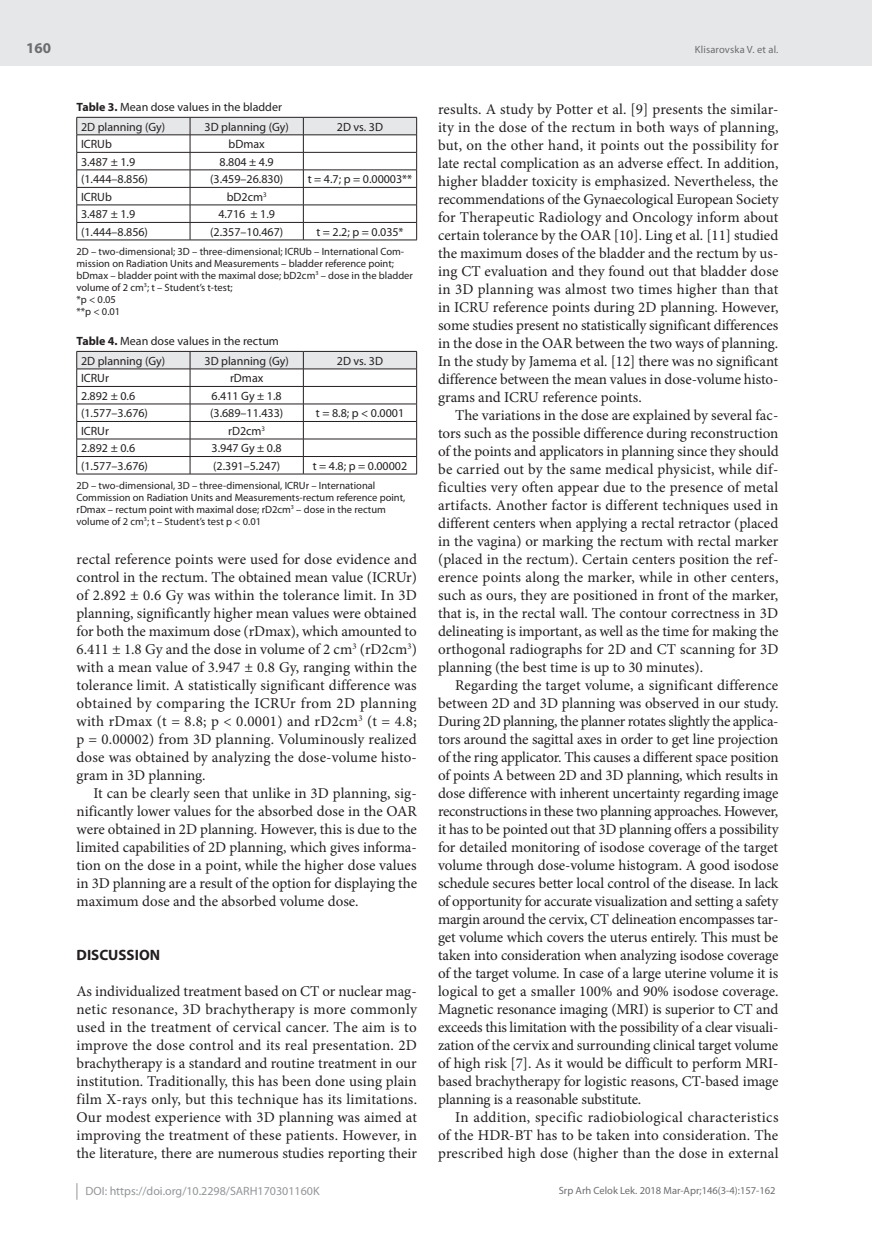
<style>
.page{position:relative;width:872px;height:1234px;background:#fff}
.page>*{position:absolute;margin:0;border:0;box-sizing:border-box;transform-origin:0 0}
.t1{font:15px/18px "Minion Pro";color:#231f20;text-align:justify}
.t2{font:700 15px "Myriad Pro";color:#231f20}
.t3{font:700 15px "Myriad Pro";color:#6c6d70}
.t4{font:12px/19.5px "Myriad Pro";color:#231f20}
.t5{font:12px "Myriad Pro";color:#939598}
.t6{font:10.5px/12px "Myriad Pro";color:#231f20}
.t7{font:10.5px "Myriad Pro";color:#6c6d70}
.s1{font-weight:700}
</style>
<div class="page">
<div style="left:0;top:0;width:872px;height:66px;background:#e6e7e9"></div>
<svg style="left:77px;top:1183px;width:1px;height:16px"></svg>
<svg style="left:76px;top:117px;width:341px;height:123px"></svg>
<hr style="left:77px;top:240px;width:113px;height:1px;background:#231f20">
<hr style="left:190px;top:240px;width:113px;height:1px;background:#231f20">
<hr style="left:303px;top:240px;width:114px;height:1px;background:#231f20">
<svg style="left:76px;top:351px;width:341px;height:122px"></svg>
<hr style="left:77px;top:473px;width:113px;height:1px;background:#231f20">
<hr style="left:190px;top:473px;width:113px;height:1px;background:#231f20">
<hr style="left:303px;top:473px;width:114px;height:1px;background:#231f20">
<p class="t3" style="left:26px;top:38px;width:26px">160</p>
<p class="t4" style="left:81px;top:97px;width:202px;text-indent:-4px"><span class="s1">Table 3.</span> Mean dose values in the bladder<br>2D planning (Gy)</p>
<p class="t4" style="left:204px;top:117px;width:86px">3D planning (Gy)</p>
<p class="t4" style="left:337px;top:117px;width:48px">2D vs. 3D</p>
<p class="t4" style="left:81px;top:134px;width:32px">ICRUb</p>
<p class="t4" style="left:229px;top:134px;width:38px">bDmax</p>
<p class="t4" style="left:81px;top:152px;width:56px">3.487 ± 1.9</p>
<p class="t4" style="left:220px;top:152px;width:56px">8.804 ± 4.9</p>
<p class="t4" style="left:81px;top:169px;width:69px">(1.444–8.856)</p>
<p class="t4" style="left:210px;top:169px;width:75px">(3.459–26.830)</p>
<p class="t4" style="left:308px;top:169px;width:106px">t = 4.7; p = 0.00003**</p>
<p class="t4" style="left:81px;top:187px;width:32px">ICRUb</p>
<p class="t4" style="left:227px;top:187px;width:41px">bD2cm<sup>3</sup></p>
<p class="t4" style="left:81px;top:204px;width:56px">3.487 ± 1.9</p>
<p class="t4" style="left:218px;top:204px;width:58px">4.716 ± 1.9</p>
<p class="t4" style="left:81px;top:222px;width:69px">(1.444–8.856)</p>
<p class="t4" style="left:210px;top:222px;width:75px">(2.357–10.467)</p>
<p class="t4" style="left:316px;top:222px;width:89px">t = 2.2; p = 0.035*</p>
<p class="t6" style="left:77px;top:245px;width:338px">2D – two-dimensional; 3D – three-dimensional; ICRUb – International Com&shy;mission on Radiation Units and Measurements – bladder reference point; bDmax – bladder point with the maximal dose; bD2cm<sup>3</sup> – dose in the bladder volume of 2 cm<sup>3</sup>; t – Student’s t-test;<br>*p &lt; 0.05<br>**p &lt; 0.01</p>
<p class="t4" style="left:81px;top:331px;width:199px;text-indent:-4px"><span class="s1">Table 4.</span> Mean dose values in the rectum<br>2D planning (Gy)</p>
<p class="t4" style="left:204px;top:350px;width:86px">3D planning (Gy)</p>
<p class="t4" style="left:337px;top:350px;width:48px">2D vs. 3D</p>
<p class="t4" style="left:81px;top:368px;width:29px">ICRUr</p>
<p class="t4" style="left:230px;top:368px;width:35px">rDmax</p>
<p class="t4" style="left:81px;top:385px;width:56px">2.892 ± 0.6</p>
<p class="t4" style="left:212px;top:385px;width:72px">6.411 Gy ± 1.8</p>
<p class="t4" style="left:81px;top:403px;width:69px">(1.577–3.676)</p>
<p class="t4" style="left:210px;top:403px;width:75px">(3.689–11.433)</p>
<p class="t4" style="left:316px;top:403px;width:90px">t = 8.8; p &lt; 0.0001</p>
<p class="t4" style="left:81px;top:420px;width:29px">ICRUr</p>
<p class="t4" style="left:228px;top:420px;width:39px">rD2cm<sup>3</sup></p>
<p class="t4" style="left:81px;top:438px;width:56px">2.892 ± 0.6</p>
<p class="t4" style="left:212px;top:438px;width:72px">3.947 Gy ± 0.8</p>
<p class="t4" style="left:81px;top:455px;width:69px">(1.577–3.676)</p>
<p class="t4" style="left:213px;top:455px;width:69px">(2.391–5.247)</p>
<p class="t4" style="left:313px;top:455px;width:96px">t = 4.8; p = 0.00002</p>
<p class="t6" style="left:77px;top:479px;width:330px">2D – two-dimensional, 3D – three-dimensional, ICRUr – International Commission on Radiation Units and Measurements-rectum reference point, rDmax – rectum point with maximal dose; rD2cm<sup>3</sup> – dose in the rectum volume of 2 cm<sup>3</sup>; t – Student’s test p &lt; 0.01</p>
<p class="t1" style="left:77px;top:550px;width:342px">rectal reference points were used for dose evidence and control in the rectum. The obtained mean value (ICRUr) of 2.892 ± 0.6 Gy was within the tolerance limit. In 3D planning, significantly higher mean values were obtained for both the maximum dose (rDmax), which amounted to 6.411 ± 1.8 Gy and the dose in volume of 2 cm<sup>3</sup> (rD2cm<sup>3</sup>) with a mean value of 3.947 ± 0.8 Gy, ranging within the tolerance limit. A statistically significant difference was obtained by comparing the ICRUr from 2D planning with rDmax (t = 8.8; p &lt; 0.0001) and rD2cm<sup>3</sup> (t = 4.8; p = 0.00002) from 3D planning. Voluminously realized dose was obtained by analyzing the dose-volume histo&shy;gram in 3D planning.</p>
<p class="t1" style="left:77px;top:784px;width:342px;text-indent:17px">It can be clearly seen that unlike in 3D planning, sig&shy;nificantly lower values for the absorbed dose in the OAR were obtained in 2D planning. However, this is due to the limited capabilities of 2D planning, which gives informa&shy;tion on the dose in a point, while the higher dose values in 3D planning are a result of the option for displaying the maximum dose and the absorbed volume dose.</p>
<p class="t2" style="left:77px;top:945px;width:85px">DISCUSSION</p>
<p class="t1" style="left:77px;top:982px;width:342px">As individualized treatment based on CT or nuclear mag&shy;netic resonance, 3D brachytherapy is more commonly used in the treatment of cervical cancer. The aim is to improve the dose control and its real presentation. 2D brachytherapy is a standard and routine treatment in our institution. Traditionally, this has been done using plain film X-rays only, but this technique has its limitations.<br>Our modest experience with 3D planning was aimed at improving the treatment of these patients. However, in the literature, there are numerous studies reporting their</p>
<p class="t5" style="left:86px;top:1183px;width:235px">DOI: https://doi.org/10.2298/SARH170301160K</p>
<p class="t7" style="left:695px;top:43px;width:85px">Klisarovska V. et al.</p>
<p class="t1" style="left:438px;top:100px;width:342px">results. A study by Potter et al. [9] presents the similar&shy;ity in the dose of the rectum in both ways of planning, but, on the other hand, it points out the possibility for late rectal complication as an adverse effect. In addition, higher bladder toxicity is emphasized. Nevertheless, the recommendations of the Gynaecological European Society for Therapeutic Radiology and Oncology inform about certain tolerance by the OAR [10]. Ling et al. [11] studied the maximum doses of the bladder and the rectum by us&shy;ing CT evaluation and they found out that bladder dose in 3D planning was almost two times higher than that in ICRU reference points during 2D planning. However, some studies present no statistically significant differences in the dose in the OAR between the two ways of planning.<br>In the study by Jamema et al. [12] there was no significant difference between the mean values in dose-volume histo&shy;grams and ICRU reference points.</p>
<p class="t1" style="left:438px;top:406px;width:342px;text-indent:17px">The variations in the dose are explained by several fac&shy;tors such as the possible difference during reconstruction of the points and applicators in planning since they should be carried out by the same medical physicist, while dif&shy;ficulties very often appear due to the presence of metal artifacts. Another factor is different techniques used in different centers when applying a rectal retractor (placed in the vagina) or marking the rectum with rectal marker (placed in the rectum). Certain centers position the ref&shy;erence points along the marker, while in other centers, such as ours, they are positioned in front of the marker, that is, in the rectal wall. The contour correctness in 3D delineating is important, as well as the time for making the orthogonal radiographs for 2D and CT scanning for 3D planning (the best time is up to 30 minutes).</p>
<p class="t1" style="left:438px;top:676px;width:342px;text-indent:17px">Regarding the target volume, a significant difference between 2D and 3D planning was observed in our study.<br>During 2D planning, the planner rotates slightly the applica&shy;tors around the sagittal axes in order to get line projection of the ring applicator. This causes a different space position of points A between 2D and 3D planning, which results in dose difference with inherent uncertainty regarding image reconstructions in these two planning approaches. However, it has to be pointed out that 3D planning offers a possibility for detailed monitoring of isodose coverage of the target volume through dose-volume histogram. A good isodose schedule secures better local control of the disease. In lack of opportunity for accurate visualization and setting a safety margin around the cervix, CT delineation encompasses tar&shy;get volume which covers the uterus entirely. This must be taken into consideration when analyzing isodose coverage of the target volume. In case of a large uterine volume it is logical to get a smaller 100% and 90% isodose coverage.<br>Magnetic resonance imaging (MRI) is superior to CT and exceeds this limitation with the possibility of a clear visuali&shy;zation of the cervix and surrounding clinical target volume of high risk [7]. As it would be difficult to perform MRI&shy;based brachytherapy for logistic reasons, CT-based image planning is a reasonable substitute.</p>
<p class="t1" style="left:438px;top:1108px;width:342px;text-indent:17px">In addition, specific radiobiological characteristics of the HDR-BT has to be taken into consideration. The prescribed high dose (higher than the dose in external</p>
<p class="t7" style="left:559px;top:1184px;width:218px">Srp Arh Celok Lek. 2018 Mar-Apr;146(3-4):157-162</p>
</div>
